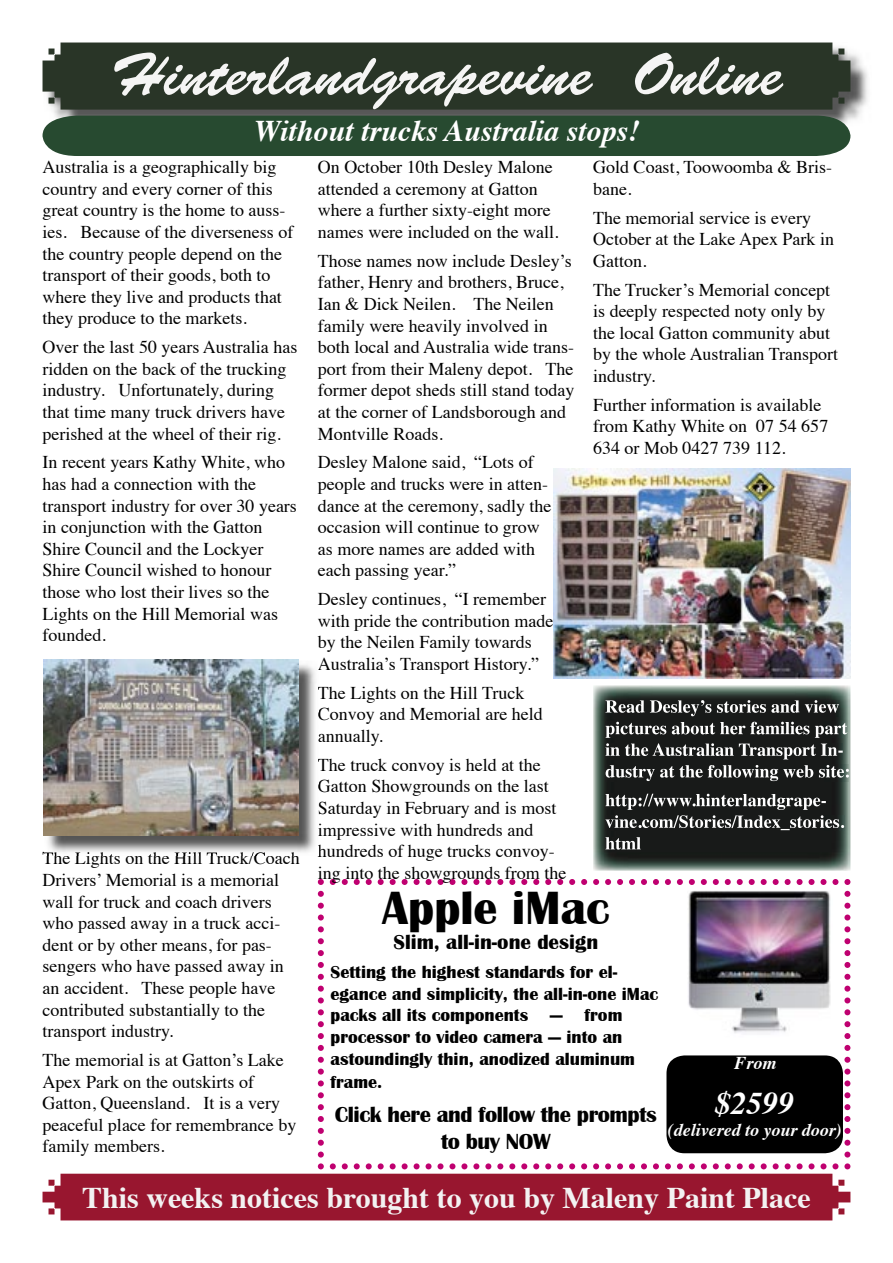
<style>
.page{position:relative;width:893px;height:1263px;background:#fff}
.page>*{position:absolute;margin:0;border:0;box-sizing:border-box;transform-origin:0 0}
.t1{font:60px "Brush Script Std";color:#f5f5f4}
.t2{font:700 48px "Britannic";color:#000}
.t3{font:italic 700 31.5px "Times";color:#fff}
.t4{font:700 30px "Times";color:#f3f2f2}
.t5{font:italic 700 30px "Times";color:#fff}
.t6{font:700 22.5px/27px "Britannic";letter-spacing:-.02em;color:#000;text-align:center}
.t7{font:700 21px "Britannic";color:#000}
.t8{font:18px/21.6px "Times";color:#000}
.t9{font:700 18px/21.6px "Britannic";color:#000}
.t10{font:italic 700 18px "Times";color:#fff}
</style>
<div class="page">
<img style="left:53px;top:53px;width:815px;height:67px">
<div style="left:43px;top:43px;width:807px;height:67px;background:#293527"></div>
<svg style="left:43px;top:1166px;width:807px;height:54px;background:#a5344a"></svg>
<svg style="left:318px;top:879px;width:532px;height:290px"></svg>
<img style="left:687px;top:891px;width:146px;height:146px">
<div style="left:666px;top:1055px;width:177px;height:98px;background:#000;border-radius:18px"></div>
<div style="left:43px;top:116px;width:807px;height:40px;background:#274a30"></div>
<img style="left:593px;top:685px;width:257px;height:186px">
<img style="left:605px;top:700px;width:234px;height:16px">
<img style="left:605px;top:722px;width:242px;height:16px">
<img style="left:605px;top:743px;width:237px;height:16px">
<img style="left:606px;top:765px;width:243px;height:16px">
<img style="left:605px;top:794px;width:221px;height:16px">
<img style="left:605px;top:815px;width:239px;height:15px">
<img style="left:605px;top:837px;width:36px;height:13px">
<img style="left:44px;top:660px;width:272px;height:193px">
<img style="left:44px;top:852px;width:256px;height:3px">
<img style="left:43px;top:660px;width:255px;height:175px">
<img style="left:553px;top:469px;width:297px;height:210px">
<h1 class="t1" style="left:110px;top:41px;width:674px">Hinterlandgrapevine Online</h1>
<h3 class="t5" style="left:255px;top:103px;width:387px">Without trucks Australia stops!</h3>
<p class="t8" style="left:43px;top:155px;width:252px">Australia is a geographically big country and every corner of this great country is the home to auss&shy;ies. Because of the diverseness of the country people depend on the transport of their goods, both to where they live and products that they produce to the markets.</p>
<p class="t8" style="left:43px;top:335px;width:256px">Over the last 50 years Australia has ridden on the back of the trucking industry. Unfortunately, during that time many truck drivers have perished at the wheel of their rig.</p>
<p class="t8" style="left:43px;top:450px;width:256px">In recent years Kathy White, who has had a connection with the transport industry for over 30 years in conjunction with the Gatton<br>Shire Council and the Lockyer<br>Shire Council wished to honour those who lost their lives so the<br>Lights on the Hill Memorial was founded.</p>
<p class="t8" style="left:43px;top:846px;width:259px">The Lights on the Hill Truck/Coach<br>Drivers’ Memorial is a memorial wall for truck and coach drivers who passed away in a truck acci&shy;dent or by other means, for pas&shy;sengers who have passed away in an accident. These people have contributed substantially to the transport industry.</p>
<p class="t8" style="left:43px;top:1048px;width:255px">The memorial is at Gatton’s Lake<br>Apex Park on the outskirts of<br>Gatton, Queensland. It is a very peaceful place for remembrance by family members.</p>
<p class="t8" style="left:318px;top:155px;width:242px">On October 10th Desley Malone attended a ceremony at Gatton where a further sixty-eight more names were included on the wall.</p>
<p class="t8" style="left:318px;top:248px;width:258px">Those names now include Desley’s father, Henry and brothers, Bruce,<br>Ian &amp; Dick Neilen. The Neilen family were heavily involved in both local and Australia wide trans&shy;port from their Maleny depot. The former depot sheds still stand today at the corner of Landsborough and<br>Montville Roads.</p>
<p class="t8" style="left:318px;top:450px;width:235px">Desley Malone said, “Lots of people and trucks were in atten&shy;dance at the ceremony, sadly the occasion will continue to grow as more names are added with each passing year.”</p>
<p class="t8" style="left:318px;top:587px;width:237px">Desley continues, “I remember with pride the contribution made by the Neilen Family towards<br>Australia’s Transport History.”</p>
<p class="t8" style="left:318px;top:680px;width:226px">The Lights on the Hill Truck<br>Convoy and Memorial are held annually.</p>
<p class="t8" style="left:318px;top:752px;width:250px">The truck convoy is held at the<br>Gatton Showgrounds on the last<br>Saturday in February and is most impressive with hundreds and hundreds of huge trucks convoy&shy;ing into the showgrounds from the</p>
<p class="t8" style="left:593px;top:155px;width:240px">Gold Coast, Toowoomba &amp; Bris&shy;bane.</p>
<p class="t8" style="left:593px;top:205px;width:242px">The memorial service is every<br>October at the Lake Apex Park in<br>Gatton.</p>
<p class="t8" style="left:593px;top:277px;width:247px">The Trucker’s Memorial concept is deeply respected noty only by the local Gatton community abut by the whole Australian Transport industry.</p>
<p class="t8" style="left:593px;top:392px;width:237px">Further information is available from Kathy White on 07 54 657<br>634 or Mob 0427 739 112.</p>
<h2 class="t2" style="left:382px;top:881px;width:229px">Apple iMac</h2>
<p class="t7" style="left:394px;top:930px;width:206px">Slim, all-in-one design</p>
<p class="t9" style="left:331px;top:961px;width:329px">Setting the highest standards for el&shy;egance and simplicity, the all-in-one iMac packs all its components — from processor to video camera — into an astoundingly thin, anodized aluminum</p>
<p class="t9" style="left:331px;top:1071px;width:53px">frame.</p>
<p class="t6" style="left:335px;top:1101px;width:324px">Click here and follow the prompts to buy NOW</p>
<p class="t10" style="left:734px;top:1046px;width:44px">From</p>
<h3 class="t3" style="left:715px;top:1074px;width:80px">$2599</h3>
<p class="t10" style="left:668px;top:1112px;width:176px">(delivered to your door)</p>
<h3 class="t4" style="left:82px;top:1169px;width:730px">This weeks notices brought to you by Maleny Paint Place</h3>
</div>
